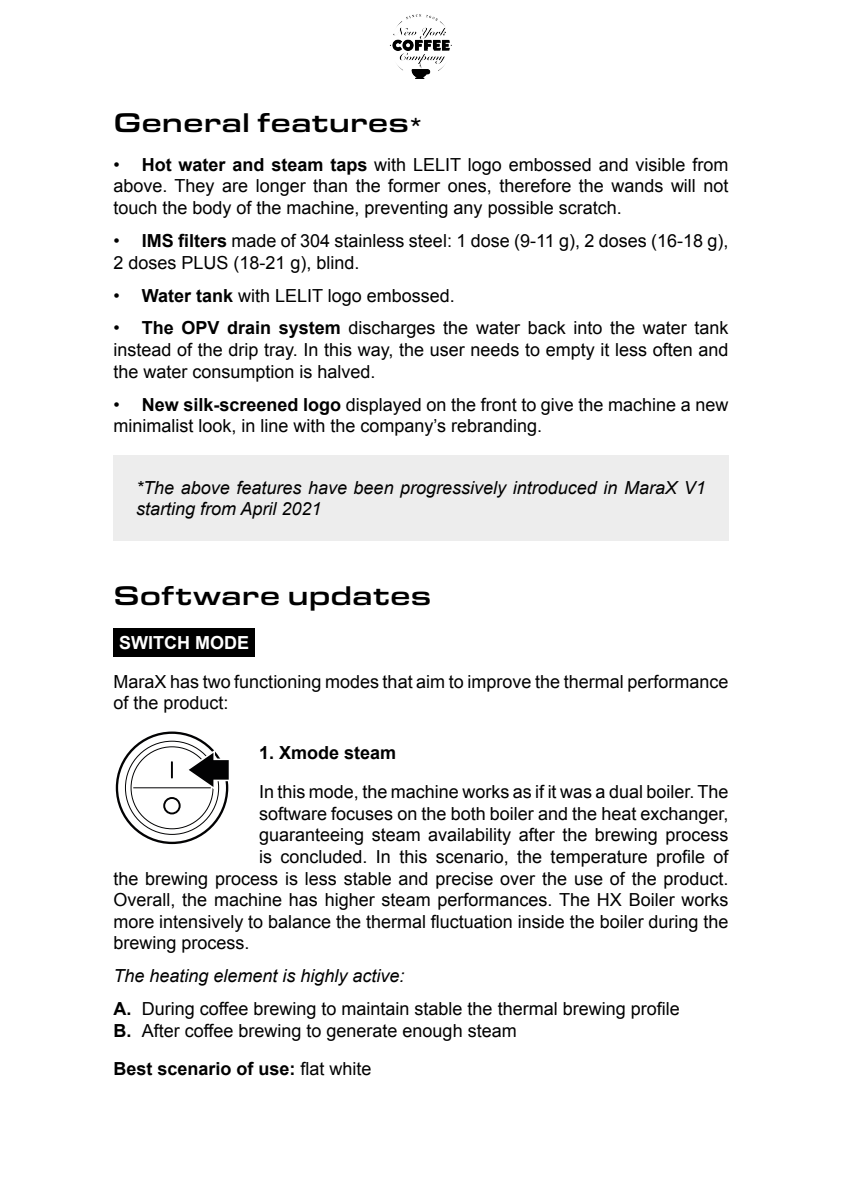
<style>
.page{position:relative;width:842px;height:1191px;background:#fff}
.page>*{position:absolute;margin:0;border:0;box-sizing:border-box;transform-origin:0 0}
.t1{font:500 28px "Eurostile Ext";color:#000}
.t2{font:18px/21.6px "Arial";color:#000}
.t3{font:italic 18px/21.6px "Arial";color:#000}
.t4{font:700 18px "Arial";color:#000}
.t5{font:700 18px "Arial";color:#fff}
.s1{font-size:20px}
.s2{font-weight:700}
.s3{font-style:italic}
</style>
<div class="page">
<div style="left:113px;top:455px;width:616px;height:85px;background:#ededed"></div>
<div style="left:113px;top:628px;width:142px;height:28px;background:#000"></div>
<svg style="left:116px;top:731px;width:113px;height:113px"></svg>
<img style="left:389px;top:14px;width:63px;height:64px">
<h1 class="t1" style="left:113px;top:107px;width:311px">General features<span class="s1">*</span></h1>
<p class="t2" style="left:113px;top:154px;width:617px;text-align:justify">• <span class="s2">Hot water and steam taps</span> with LELIT logo embossed and visible from above. They are longer than the former ones, therefore the wands will not touch the body of the machine, preventing any possible scratch.</p>
<p class="t2" style="left:113px;top:230px;width:617px">• <span class="s2">IMS filters</span> made of 304 stainless steel: 1 dose (9-11 g), 2 doses (16-18 g),<br>2 doses PLUS (18-21 g), blind.</p>
<p class="t2" style="left:113px;top:284px;width:343px">• <span class="s2">Water tank</span> with LELIT logo embossed.</p>
<p class="t2" style="left:113px;top:317px;width:617px;text-align:justify">• <span class="s2">The OPV drain system</span> discharges the water back into the water tank instead of the drip tray. In this way, the user needs to empty it less often and the water consumption is halved.</p>
<p class="t2" style="left:113px;top:394px;width:617px">• <span class="s2">New silk-screened logo</span> displayed on the front to give the machine a new minimalist look, in line with the company’s rebranding.</p>
<p class="t3" style="left:136px;top:477px;width:571px">*The above features have been progressively introduced in MaraX V1 starting from April 2021</p>
<h1 class="t1" style="left:113px;top:579px;width:319px">Software updates</h1>
<p class="t5" style="left:119px;top:630px;width:131px">SWITCH MODE</p>
<p class="t2" style="left:113px;top:671px;width:617px">MaraX has two functioning modes that aim to improve the thermal performance of the product:</p>
<p class="t4" style="left:259px;top:741px;width:139px">1. Xmode steam</p>
<p class="t2" style="left:259px;top:781px;width:471px">In this mode, the machine works as if it was a dual boiler. The</p>
<p class="t2" style="left:259px;top:802px;width:471px">software focuses on the both boiler and the heat exchanger,</p>
<p class="t2" style="left:259px;top:824px;width:471px">guaranteeing steam availability after the brewing process</p>
<p class="t2" style="left:259px;top:846px;width:471px">is concluded. In this scenario, the temperature profile of</p>
<p class="t2" style="left:113px;top:867px;width:617px">the brewing process is less stable and precise over the use of the product.</p>
<p class="t2" style="left:113px;top:889px;width:617px">Overall, the machine has higher steam performances. The HX Boiler works</p>
<p class="t2" style="left:113px;top:910px;width:617px">more intensively to balance the thermal fluctuation inside the boiler during the</p>
<p class="t2" style="left:113px;top:932px;width:138px">brewing process.</p>
<p class="t2" style="left:113px;top:959px;width:568px;line-height:33px"><span class="s3">The heating element is highly active:<br></span><span class="s2">A.</span> During coffee brewing to maintain stable the thermal brewing profile</p>
<p class="t2" style="left:113px;top:1011px;width:405px;line-height:38.6px"><span class="s2">B.</span> After coffee brewing to generate enough steam<br><span class="s2">Best scenario of use:</span> flat white</p>
</div>
